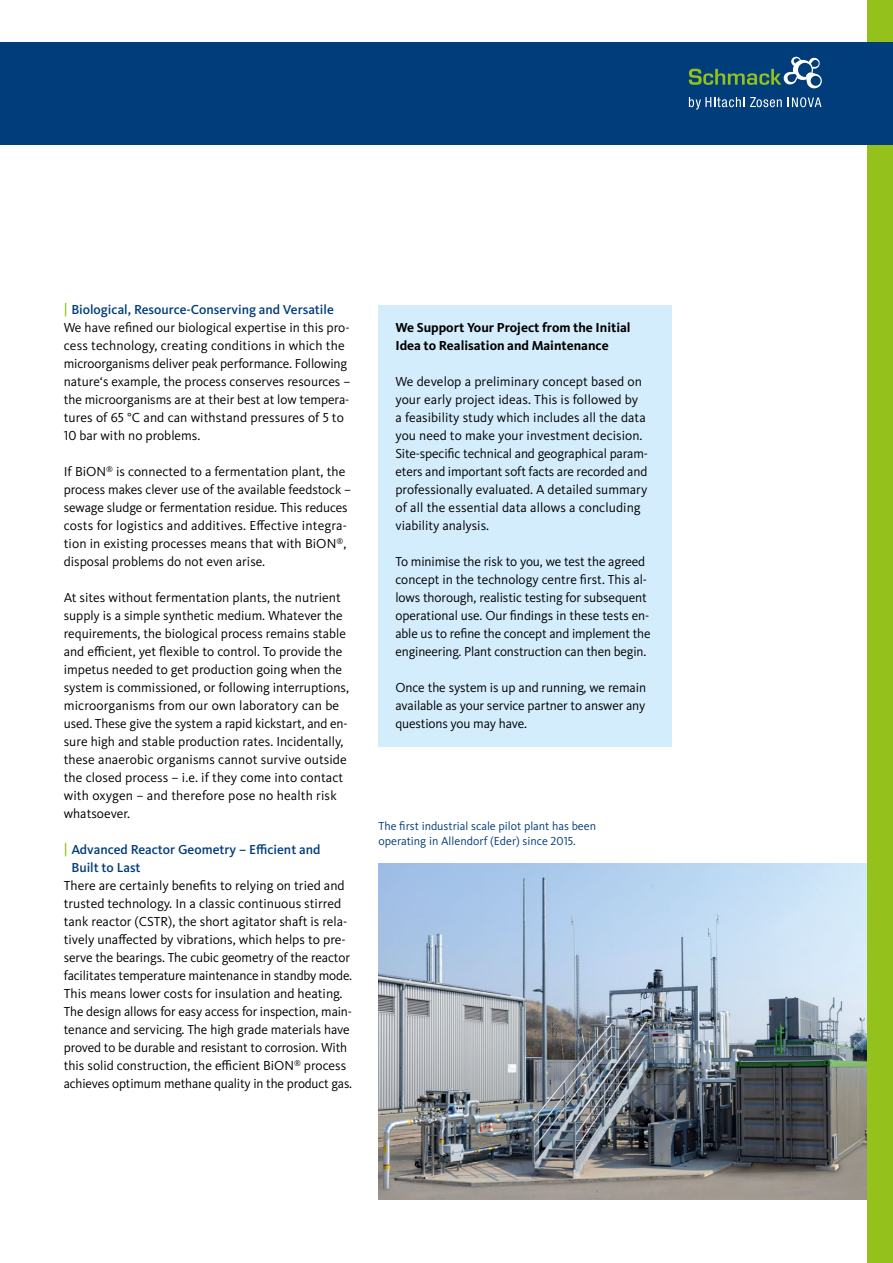
<style>
.page{position:relative;width:893px;height:1263px;background:#fff}
.page>*{position:absolute;margin:0;border:0;box-sizing:border-box;transform-origin:0 0}
.t1{font:13.5px/18px "Kievit Pro";color:#000}
.t2{font:700 13.5px/18px "Kievit Pro";color:#000}
.t3{font:500 13.5px/18px "Kievit Pro";color:#003d7a}
.t4{font:12px/15px "Kievit Pro";color:#003d7a}
.s1{font-weight:500;color:#94c11c}
.s2{font-weight:500;color:#003d7a}
.s3{color:#94c11c}
</style>
<div class="page">
<img style="left:378px;top:863px;width:489px;height:336px">
<div style="left:378px;top:305px;width:294px;height:441px;background:#d4edfc"></div>
<div style="left:867px;top:0;width:26px;height:1263px;background:#94c11c"></div>
<div style="left:0;top:43px;width:893px;height:102px;background:#003d7a"></div>
<svg style="left:689px;top:57px;width:133px;height:32px"></svg>
<svg style="left:689px;top:97px;width:132px;height:12px"></svg>
<p class="t1" style="left:64px;top:300px;width:288px"><span class="s1">|</span> <span class="s2">Biological, Resource-Conserving and Versatile </span>We have refined our biological expertise in this pro&shy;cess technology, creating conditions in which the microorganisms deliver peak performance. Following nature‘s example, the process conserves resources – the microorganisms are at their best at low tempera&shy;tures of 65 °C and can withstand pressures of 5 to 10 bar with no problems.</p>
<p class="t1" style="left:64px;top:462px;width:289px">If BiON<sup>®</sup> is connected to a fermentation plant, the process makes clever use of the available feedstock – sewage sludge or fermentation residue. This reduces costs for logistics and additives. Effective integra&shy;tion in existing processes means that with BiON<sup>®</sup>, disposal problems do not even arise.</p>
<p class="t1" style="left:64px;top:588px;width:287px">At sites without fermentation plants, the nutrient supply is a simple synthetic medium. Whatever the requirements, the biological process remains stable and efficient, yet flexible to control. To provide the impetus needed to get production going when the system is commissioned, or following interruptions, microorganisms from our own laboratory can be used. These give the system a rapid kickstart, and en&shy;sure high and stable production rates. Incidentally, these anaerobic organisms cannot survive outside the closed process – i.e. if they come into contact with oxygen – and therefore pose no health risk whatsoever.</p>
<p class="t3" style="left:71px;top:840px;width:250px;text-indent:-8px"><span class="s3">|</span> Advanced Reactor Geometry – Efficient and<br>Built to Last</p>
<p class="t1" style="left:64px;top:876px;width:290px">There are certainly benefits to relying on tried and trusted technology. In a classic continuous stirred tank reactor (CSTR), the short agitator shaft is rela&shy;tively unaffected by vibrations, which helps to pre-- serve the bearings. The cubic geometry of the reactor facilitates temperature maintenance in standby mode.<br>This means lower costs for insulation and heating.<br>The design allows for easy access for inspection, main&shy;tenance and servicing. The high grade materials have proved to be durable and resistant to corrosion. With this solid construction, the efficient BiON<sup>®</sup> process achieves optimum methane quality in the product gas.</p>
<p class="t2" style="left:395px;top:318px;width:237px">We Support Your Project from the Initial<br>Idea to Realisation and Maintenance</p>
<p class="t1" style="left:395px;top:372px;width:254px">We develop a preliminary concept based on your early project ideas. This is followed by<br>a feasibility study which includes all the data you need to make your investment decision.<br>Site-specific technical and geographical param&shy;eters and important soft facts are recorded and professionally evaluated. A detailed summary of all the essential data allows a concluding viability analysis.</p>
<p class="t1" style="left:395px;top:552px;width:257px">To minimise the risk to you, we test the agreed concept in the technology centre first. This al&shy;lows thorough, realistic testing for subsequent operational use. Our findings in these tests en&shy;able us to refine the concept and implement the engineering. Plant construction can then begin.</p>
<p class="t1" style="left:395px;top:678px;width:252px;text-align:justify">Once the system is up and running, we remain available as your service partner to answer any questions you may have.</p>
<p class="t4" style="left:378px;top:818px;width:219px">The first industrial scale pilot plant has been operating in Allendorf (Eder) since 2015.</p>
</div>
